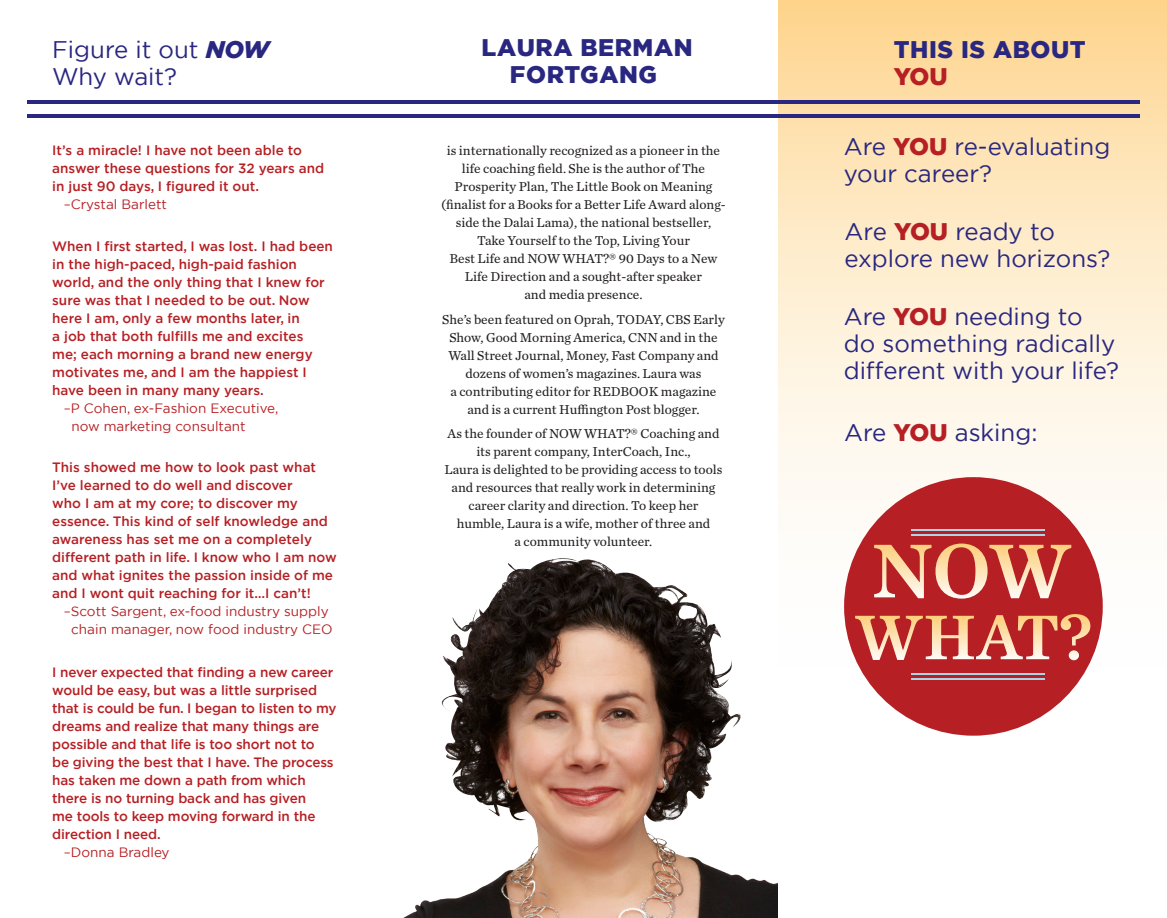
<style>
.page{position:relative;width:1167px;height:918px;background:#fff}
.page>*{position:absolute;margin:0;border:0;box-sizing:border-box;transform-origin:0 0}
.t1{font:24px/27px "Gotham";color:#292780}
.t2{font:900 24px "Gotham";letter-spacing:.025em;color:#292780}
.t3{font:900 24px "Gotham";color:#b62024}
.t4{font:500 13.5px/18px "Gotham";color:#b62024}
.t5{font:13.5px/18px "Chronicle Text G2";color:#231f20;text-align:center}
.t6{font:13.5px/18px "Gotham";color:#b62024;text-align:center}
.s1{font-weight:900;font-style:italic}
.s2{font-weight:900;color:#b62024}
</style>
<div class="page">
<svg style="left:778px;top:0;width:388px;height:736px"></svg>
<img style="left:403px;top:561px;width:375px;height:357px">
<hr style="left:27px;top:100px;width:1112px;height:3px;background:#292780">
<hr style="left:27px;top:114px;width:1112px;height:4px;background:#292780">
<div style="left:844px;top:477px;width:258px;height:259px;background:#b62024;border-radius:50%"></div>
<svg style="left:874px;top:544px;width:197px;height:55px"></svg>
<hr style="left:911px;top:535px;width:133px;height:1px;background:#acd5e8">
<hr style="left:911px;top:529px;width:133px;height:2px;background:#acd5e8">
<hr style="left:911px;top:678px;width:133px;height:2px;background:#acd5e8">
<hr style="left:911px;top:673px;width:133px;height:1px;background:#acd5e8">
<svg style="left:855px;top:614px;width:235px;height:46px"></svg>
<p class="t1" style="left:52px;top:35px;width:218px">Figure it out <span class="s1">NOW</span></p>
<p class="t1" style="left:52px;top:62px;width:126px">Why wait?</p>
<p class="t4" style="left:52px;top:141px;width:251px">It’s a miracle! I have not been able to</p>
<p class="t4" style="left:52px;top:159px;width:273px">answer these questions for 32 years and</p>
<p class="t4" style="left:52px;top:177px;width:208px">in just 90 days, I figured it out.</p>
<p class="t6" style="left:64px;top:195px;width:105px">–Crystal Barlett</p>
<p class="t4" style="left:52px;top:237px;width:282px">When I first started, I was lost. I had been in the high-paced, high-paid fashion world, and the only thing that I knew for sure was that I needed to be out. Now here I am, only a few months later, in<br>a job that both fulfills me and excites<br>me; each morning a brand new energy motivates me, and I am the happiest I have been in many many years.</p>
<p class="t6" style="left:71px;top:399px;width:208px;text-align:left;text-indent:-8px">–P Cohen, ex-Fashion Executive, now marketing consultant</p>
<p class="t4" style="left:52px;top:458px;width:286px">This showed me how to look past what I’ve learned to do well and discover<br>who I am at my core; to discover my essence. This kind of self knowledge and awareness has set me on a completely different path in life. I know who I am now and what ignites the passion inside of me and I wont quit reaching for it…I can’t!</p>
<p class="t6" style="left:64px;top:602px;width:270px">–Scott Sargent, ex-food industry supply chain manager, now food industry CEO</p>
<p class="t4" style="left:52px;top:663px;width:286px">I never expected that finding a new career would be easy, but was a little surprised that is could be fun. I began to listen to my dreams and realize that many things are possible and that life is too short not to<br>be giving the best that I have. The process has taken me down a path from which there is no turning back and has given<br>me tools to keep moving forward in the direction I need.</p>
<p class="t6" style="left:64px;top:843px;width:107px">–Donna Bradley</p>
<p class="t2" style="left:481px;top:31px;width:212px">LAURA BERMAN</p>
<p class="t2" style="left:510px;top:58px;width:148px">FORTGANG</p>
<p class="t5" style="left:441px;top:141px;width:286px">is internationally recognized as a pioneer in the life coaching field. She is the author of The Prosperity Plan, The Little Book on Meaning (finalist for a Books for a Better Life Award along&shy;side the Dalai Lama), the national bestseller, Take Yourself to the Top, Living Your<br>Best Life and NOW WHAT?® 90 Days to a New Life Direction and a sought-after speaker<br>and media presence.</p>
<p class="t5" style="left:442px;top:309px;width:284px">She’s been featured on Oprah, TODAY, CBS Early Show, Good Morning America, CNN and in the Wall Street Journal, Money, Fast Company and dozens of women’s magazines. Laura was<br>a contributing editor for REDBOOK magazine and is a current Huffington Post blogger.</p>
<p class="t5" style="left:444px;top:424px;width:279px">As the founder of NOW WHAT?® Coaching and its parent company, InterCoach, Inc.,<br>Laura is delighted to be providing access to tools and resources that really work in determining career clarity and direction. To keep her humble, Laura is a wife, mother of three and<br>a community volunteer.</p>
<p class="t2" style="left:893px;top:33px;width:193px">THIS IS ABOUT</p>
<p class="t3" style="left:893px;top:60px;width:55px">YOU</p>
<p class="t1" style="left:843px;top:133px;width:268px">Are <span class="s2">YOU</span> re-evaluating your career?</p>
<p class="t1" style="left:844px;top:218px;width:212px">Are <span class="s2">YOU</span> ready to</p>
<p class="t1" style="left:844px;top:245px;width:267px">explore new horizons?</p>
<p class="t1" style="left:843px;top:302px;width:277px">Are <span class="s2">YOU</span> needing to do something radically different with your life?</p>
<p class="t1" style="left:844px;top:419px;width:195px">Are <span class="s2">YOU</span> asking:</p>
</div>
